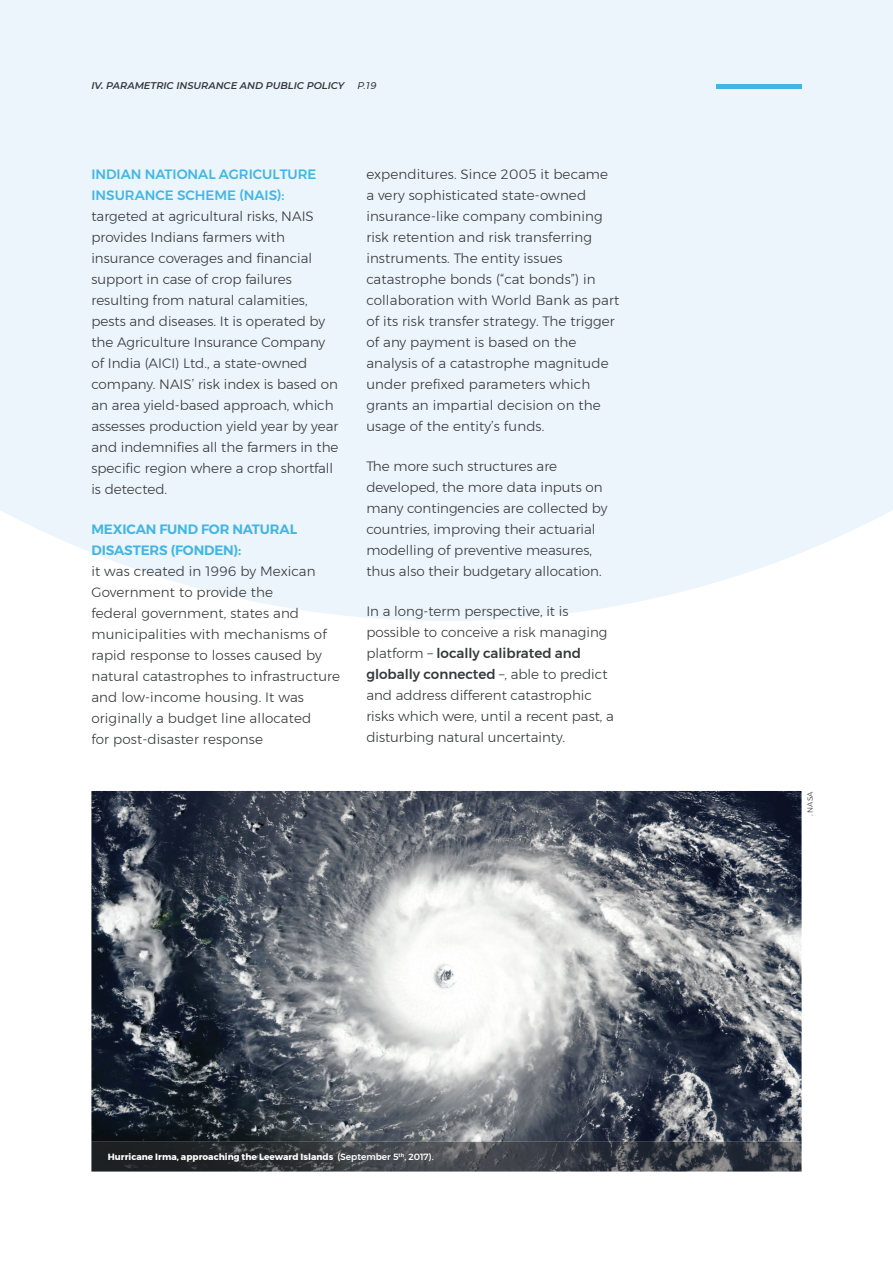
<style>
.page{position:relative;width:893px;height:1263px;background:#fff}
.page>*{position:absolute;margin:0;border:0;box-sizing:border-box;transform-origin:0 0}
.t1{font:300 13.5px/21px "Montserrat";color:#363839}
.t2{font:500 13.5px/21px "Montserrat";color:#43b5e5}
.t3{font:600 13.5px/21px "Montserrat";letter-spacing:-.01em;color:#43b5e5}
.t4{font:italic 600 9.75px "Montserrat";color:#363839}
.t5{font:italic 9.75px "Montserrat";color:#363839}
.t6{font:700 9px "Montserrat";color:#fff}
.t7{font:300 7.5px "Montserrat";color:#363839}
.s1{font-weight:500}
.s2{font-weight:600;color:#43b5e5}
</style>
<div class="page">
<div style="left:0;top:0;width:893px;height:621px;background:#ebf5fb"></div>
<div style="left:716px;top:84px;width:85px;height:5px;background:#43b5e5"></div>
<img style="left:91px;top:791px;width:710px;height:351px">
<img style="left:91px;top:1142px;width:710px;height:29px">
<p class="t4" style="left:91px;top:79px;width:254px">IV. PARAMETRIC INSURANCE AND PUBLIC POLICY</p>
<p class="t5" style="left:357px;top:78px;width:21px">P.19</p>
<p class="t2" style="left:91px;top:164px;width:227px">INDIAN NATIONAL AGRICULTURE<br>INSURANCE SCHEME (NAIS):</p>
<p class="t1" style="left:91px;top:205px;width:249px">targeted at agricultural risks, NAIS provides Indians farmers with insurance coverages and financial support in case of crop failures resulting from natural calamities, pests and diseases. It is operated by the Agriculture Insurance Company of India (AICI) Ltd., a state-owned company. NAIS’ risk index is based on an area yield-based approach, which assesses production yield year by year and indemnifies all the farmers in the specific region where a crop shortfall is detected.</p>
<p class="t3" style="left:91px;top:518px;width:207px">MEXICAN FUND FOR NATURAL<br>DISASTERS (FONDEN):</p>
<p class="t1" style="left:91px;top:560px;width:250px">it was created in 1996 by Mexican<br>Government to provide the<br>federal government, states and municipalities with mechanisms of rapid response to losses caused by natural catastrophes to infrastructure and low-income housing. It was originally a budget line allocated<br>for post-disaster response</p>
<p class="t1" style="left:366px;top:164px;width:254px">expenditures. Since 2005 it became<br>a very sophisticated state-owned insurance-like company combining risk retention and risk transferring instruments. The entity issues catastrophe bonds (“cat bonds”) in collaboration with World Bank as part of its risk transfer strategy. The trigger of any payment is based on the analysis of a catastrophe magnitude under prefixed parameters which grants an impartial decision on the usage of the entity’s funds.</p>
<p class="t1" style="left:366px;top:455px;width:243px">The more such structures are developed, the more data inputs on many contingencies are collected by countries, improving their actuarial modelling of preventive measures, thus also their budgetary allocation.</p>
<p class="t1" style="left:366px;top:600px;width:249px">In a long-term perspective, it is possible to conceive a risk managing platform – <span class="s1">locally calibrated and globally connected</span> –, able to predict and address different catastrophic risks which were, until a recent past, a disturbing natural uncertainty.</p>
<p class="t6" style="left:108px;top:1149px;width:327px">Hurricane Irma, approaching the Leeward Islands <span class="s1">(September 5</span><sup>th</sup><span class="s1">, 2017).</span></p>
<p class="t7" style="left:804px;top:816px;width:26px;rotate:-90deg"><span class="s2">.</span> NASA</p>
</div>
